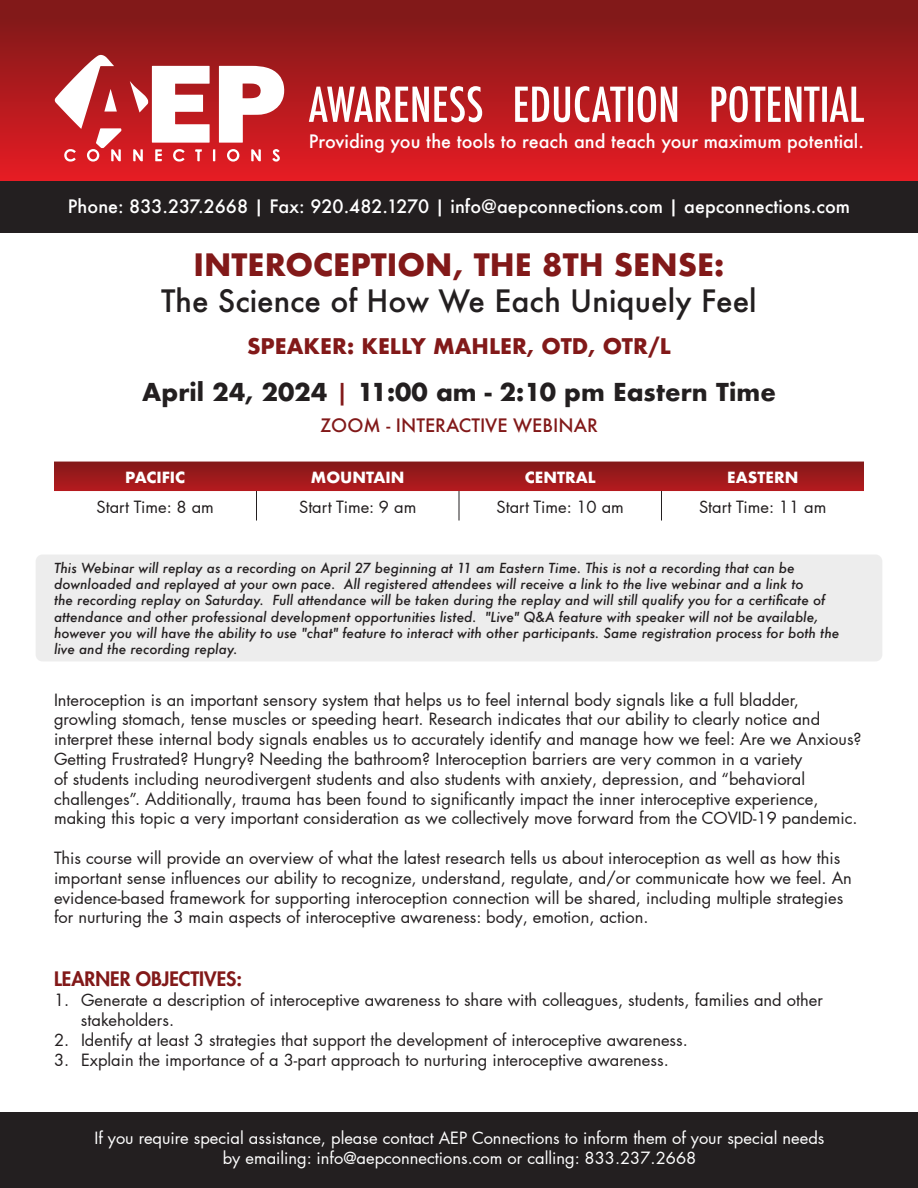
<style>
.page{position:relative;width:918px;height:1188px;background:#fff}
.page>*{position:absolute;margin:0;border:0;box-sizing:border-box;transform-origin:0 0}
.t1{font:500 30px "Futura";color:#231f20}
.t2{font:700 30px "Futura";color:#821919}
.t3{font:700 24px "Futura";color:#231f20}
.t4{font:700 21px "Futura";color:#821919}
.t5{font:800 19.5px "Futura LT Pro";color:#821919}
.t6{font:500 18px "Futura";color:#fff}
.t7{font:500 18px "Futura";color:#821919}
.t8{font:16.5px/19.8px "Futura LT Pro";color:#231f20}
.t9{font:16.5px "Futura LT Pro";color:#fff}
.t10{font:700 15px "Futura";color:#fff}
.t11{font:italic 500 13.5px/16.2px "Futura";color:#231f20}
.s1{font-weight:500;color:#821919}
</style>
<div class="page">
<div style="left:0;top:0;width:918px;height:187px;background:linear-gradient(to bottom,#791918,#ea1c24)"></div>
<svg style="left:219px;top:66px;width:66px;height:77px"></svg>
<svg style="left:130px;top:66px;width:80px;height:77px"></svg>
<svg style="left:133px;top:149px;width:10px;height:12px"></svg>
<svg style="left:251px;top:149px;width:10px;height:12px"></svg>
<svg style="left:227px;top:149px;width:12px;height:13px"></svg>
<svg style="left:54px;top:54px;width:68px;height:108px"></svg>
<svg style="left:173px;top:149px;width:12px;height:13px"></svg>
<svg style="left:155px;top:149px;width:7px;height:12px"></svg>
<svg style="left:272px;top:149px;width:8px;height:13px"></svg>
<svg style="left:195px;top:149px;width:7px;height:12px"></svg>
<svg style="left:213px;top:149px;width:2px;height:13px"></svg>
<div style="left:36px;top:554px;width:846px;height:108px;background:#ededed;border-radius:7px"></div>
<div style="left:0;top:181px;width:918px;height:52px;background:#231f20"></div>
<div style="left:0;top:1112px;width:918px;height:76px;background:#231f20"></div>
<svg style="left:309px;top:86px;width:555px;height:36px"></svg>
<svg style="left:54px;top:462px;width:810px;height:29px;background:#9c191b"></svg>
<hr style="left:256px;top:491px;width:1px;height:30px;background:#231f20">
<hr style="left:459px;top:491px;width:1px;height:30px;background:#231f20">
<hr style="left:661px;top:491px;width:1px;height:30px;background:#231f20">
<p class="t6" style="left:309px;top:129px;width:557px">Providing you the tools to reach and teach your maximum potential.</p>
<p class="t6" style="left:68px;top:194px;width:784px">Phone: 833.237.2668 | Fax: 920.482.1270 | info@aepconnections.com | aepconnections.com</p>
<p class="t2" style="left:194px;top:243px;width:532px">INTEROCEPTION, THE 8TH SENSE:</p>
<p class="t1" style="left:161px;top:280px;width:597px">The Science of How We Each Uniquely Feel</p>
<p class="t4" style="left:247px;top:331px;width:425px">SPEAKER: KELLY MAHLER, OTD, OTR/L</p>
<p class="t3" style="left:142px;top:374px;width:635px">April 24, 2024 <span class="s1">|</span> 11:00 am - 2:10 pm Eastern Time</p>
<p class="t7" style="left:320px;top:413px;width:279px">ZOOM - INTERACTIVE WEBINAR</p>
<p class="t10" style="left:125px;top:466px;width:62px">PACIFIC</p>
<p class="t10" style="left:311px;top:466px;width:95px">MOUNTAIN</p>
<p class="t10" style="left:525px;top:466px;width:72px">CENTRAL</p>
<p class="t10" style="left:727px;top:466px;width:73px">EASTERN</p>
<p class="t8" style="left:97px;top:496px;width:119px">Start Time: 8 am</p>
<p class="t8" style="left:299px;top:496px;width:119px">Start Time: 9 am</p>
<p class="t8" style="left:497px;top:496px;width:129px">Start Time: 10 am</p>
<p class="t8" style="left:699px;top:496px;width:129px">Start Time: 11 am</p>
<p class="t11" style="left:54px;top:560px;width:787px">This Webinar will replay as a recording on April 27 beginning at 11 am Eastern Time. This is not a recording that can be downloaded and replayed at your own pace. All registered attendees will receive a link to the live webinar and a link to<br>the recording replay on Saturday. Full attendance will be taken during the replay and will still qualify you for a certificate of attendance and other professional development opportunities listed. "Live" Q&amp;A feature with speaker will not be available, however you will have the ability to use "chat" feature to interact with other participants. Same registration process for both the live and the recording replay.</p>
<p class="t8" style="left:54px;top:689px;width:809px">Interoception is an important sensory system that helps us to feel internal body signals like a full bladder, growling stomach, tense muscles or speeding heart. Research indicates that our ability to clearly notice and interpret these internal body signals enables us to accurately identify and manage how we feel: Are we Anxious?<br>Getting Frustrated? Hungry? Needing the bathroom? Interoception barriers are very common in a variety<br>of students including neurodivergent students and also students with anxiety, depression, and “behavioral challenges”. Additionally, trauma has been found to significantly impact the inner interoceptive experience, making this topic a very important consideration as we collectively move forward from the COVID-19 pandemic.</p>
<p class="t8" style="left:54px;top:848px;width:800px">This course will provide an overview of what the latest research tells us about interoception as well as how this important sense influences our ability to recognize, understand, regulate, and/or communicate how we feel. An evidence-based framework for supporting interoception connection will be shared, including multiple strategies for nurturing the 3 main aspects of interoceptive awareness: body, emotion, action.</p>
<p class="t5" style="left:54px;top:964px;width:190px">LEARNER OBJECTIVES:</p>
<p class="t8" style="left:81px;top:990px;width:743px;text-indent:-27px">1. Generate a description of interoceptive awareness to share with colleagues, students, families and other stakeholders.</p>
<p class="t8" style="left:54px;top:1030px;width:635px">2. Identify at least 3 strategies that support the development of interoceptive awareness.</p>
<p class="t8" style="left:54px;top:1049px;width:616px">3. Explain the importance of a 3-part approach to nurturing interoceptive awareness.</p>
<p class="t9" style="left:95px;top:1127px;width:731px">If you require special assistance, please contact AEP Connections to inform them of your special needs</p>
<p class="t9" style="left:223px;top:1147px;width:475px">by emailing: info@aepconnections.com or calling: 833.237.2668</p>
</div>
